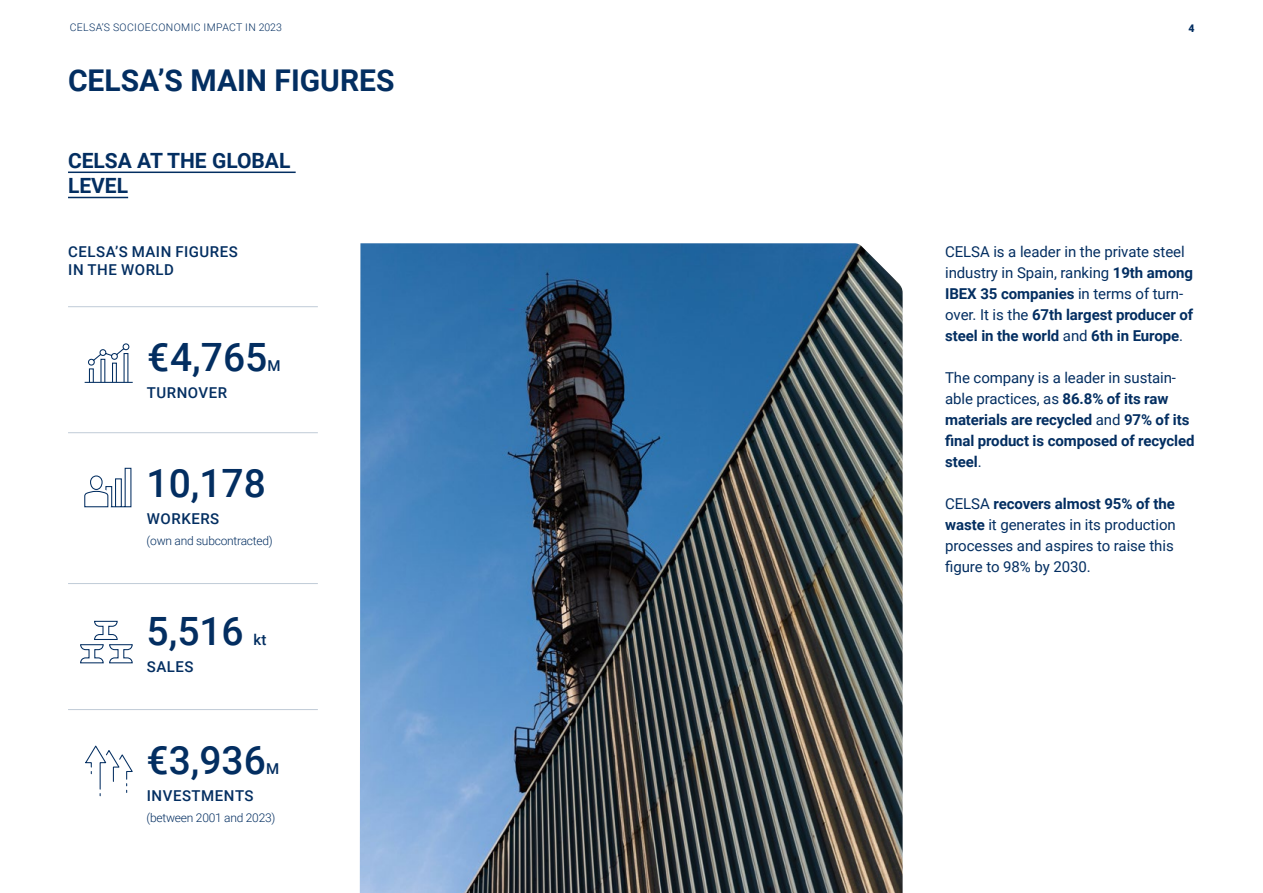
<style>
.page{position:relative;width:1263px;height:893px;background:#fff}
.page>*{position:absolute;margin:0;border:0;box-sizing:border-box;transform-origin:0 0}
.t1{font:500 39px "Roboto";color:#032e61}
.T1{font:700 30px "Roboto";color:#032e61}
.T2{font:700 21px/25.2px "Roboto";color:#032e61}
.text_corregut{font:15px/21px "Roboto";letter-spacing:-.005em;color:#032e61}
.text_corregut-2{font:700 15px/21px "Roboto";letter-spacing:-.005em;color:#032e61}
.T5{font:500 15px/18px "Roboto";letter-spacing:.035em;color:#032e61}
.Text_taula{font:300 12px "Roboto";letter-spacing:-.02em;color:#032e61}
.t2{font:300 10.5px "Roboto";letter-spacing:.035em;color:#032e61}
.t3{font:900 10.5px "Roboto";color:#032e61}
.s1{font-weight:700}
.s2{font-weight:400}
</style>
<div class="page">
<hr style="left:68px;top:306px;width:250px;height:1px;background:#c0cbd7">
<hr style="left:68px;top:432px;width:250px;height:1px;background:#c0cbd7">
<hr style="left:68px;top:583px;width:250px;height:1px;background:#c0cbd7">
<hr style="left:68px;top:709px;width:250px;height:1px;background:#c0cbd7">
<svg style="left:84px;top:467px;width:48px;height:41px"></svg>
<hr style="left:85px;top:382px;width:48px;height:1px;background:#032e61">
<div style="left:112px;top:363px;width:5px;height:20px;border:1px solid #032e61"></div>
<div style="left:89px;top:368px;width:5px;height:15px;border:1px solid #032e61"></div>
<svg style="left:88px;top:343px;width:42px;height:23px"></svg>
<svg style="left:80px;top:620px;width:53px;height:44px"></svg>
<svg style="left:85px;top:745px;width:48px;height:52px"></svg>
<img style="left:360px;top:243px;width:542px;height:650px">
<hr style="left:68px;top:172px;width:228px;height:1px;background:#032e61">
<hr style="left:68px;top:197px;width:60px;height:1px;background:#032e61">
<p class="t2" style="left:70px;top:20px;width:214px">CELSA’S SOCIOECONOMIC IMPACT IN 2023</p>
<p class="t3" style="left:1188px;top:21px;width:8px">4</p>
<p class="T1" style="left:68px;top:59px;width:328px">CELSA’S MAIN FIGURES</p>
<p class="T2" style="left:68px;top:147px;width:224px">CELSA AT THE GLOBAL<br>LEVEL</p>
<p class="T5" style="left:68px;top:242px;width:171px">CELSA’S MAIN FIGURES<br>IN THE WORLD</p>
<p class="text_corregut" style="left:945px;top:241px;width:250px">CELSA is a leader in the private steel industry in Spain, ranking <span class="s1">19th among IBEX 35 companies</span> in terms of turn&shy;over. It is the <span class="s1">67th largest producer of steel in the world</span> and <span class="s1">6th in Europe</span>.</p>
<p class="text_corregut-2" style="left:945px;top:367px;width:251px"><span class="s2">The company is a leader in sustain&shy;able practices, as</span> 86.8% of its raw materials are recycled <span class="s2">and</span> 97% of its final product is composed of recycled steel<span class="s2">.</span></p>
<p class="text_corregut" style="left:945px;top:493px;width:232px">CELSA <span class="s1">recovers almost 95% of the waste</span> it generates in its production processes and aspires to raise this figure to 98% by 2030.</p>
<p class="t1" style="left:147px;top:330px;width:122px">€4,765</p>
<p class="T5" style="left:268px;top:356px;width:15px">M</p>
<p class="T5" style="left:147px;top:383px;width:82px">TURNOVER</p>
<p class="t1" style="left:147px;top:456px;width:121px">10,178</p>
<p class="T5" style="left:147px;top:509px;width:74px">WORKERS</p>
<p class="Text_taula" style="left:147px;top:532px;width:128px">(own and subcontracted)</p>
<p class="t1" style="left:147px;top:604px;width:99px">5,516</p>
<p class="T5" style="left:147px;top:657px;width:48px">SALES</p>
<p class="T5" style="left:254px;top:630px;width:14px">kt</p>
<p class="t1" style="left:147px;top:733px;width:121px">€3,936</p>
<p class="T5" style="left:266px;top:759px;width:15px">M</p>
<p class="T5" style="left:147px;top:786px;width:108px">INVESTMENTS</p>
<p class="Text_taula" style="left:147px;top:809px;width:130px">(between 2001 and 2023)</p>
</div>
